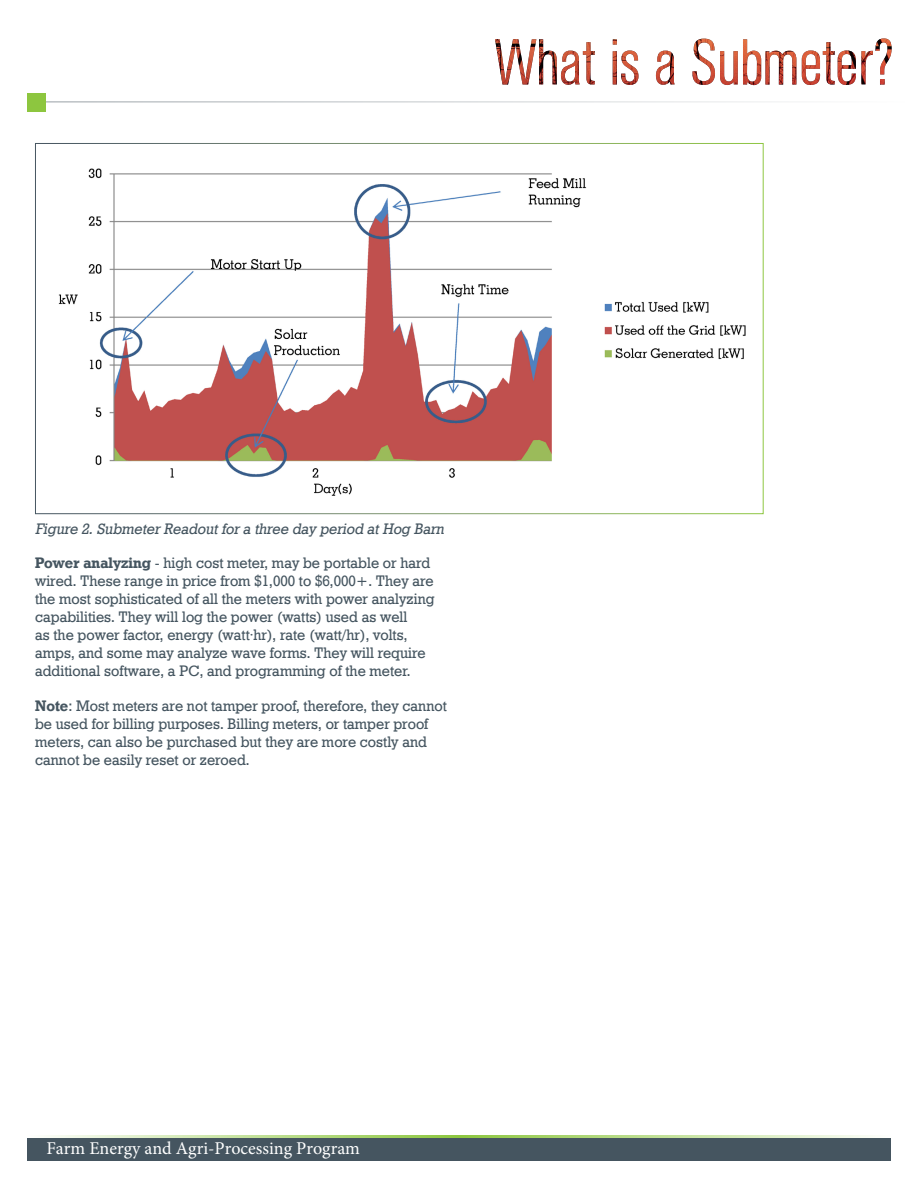
<style>
.page{position:relative;width:918px;height:1188px;background:#fff}
.page>*{position:absolute;margin:0;border:0;box-sizing:border-box;transform-origin:0 0}
.t1{font:18px "Minion Pro";color:#fff}
.body_text{font:15px/18px "Geometric Slab 712 BT Medium A";color:#455560}
.text_under_figure_ta{font:italic 15px "Geometric Slab 712 BT Medium A";color:#455560}
.s1{font-family:"Geometric Slab 712 BT Bold A"}
</style>
<div class="page">
<div style="left:27px;top:93px;width:19px;height:18px;background:#8dc63f"></div>
<svg style="left:48px;top:1135px;width:823px;height:3px;background:#c2e199"></svg>
<div style="left:27px;top:1138px;width:864px;height:23px;background:#455560"></div>
<img style="left:495px;top:38px;width:397px;height:47px">
<img style="left:58px;top:168px;width:688px;height:328px">
<p class="text_under_figure_ta" style="left:35px;top:520px;width:414px">Figure 2.SubmeterReadoutfora three day period atHog Barn</p>
<p class="body_text" style="left:35px;top:554px;width:401px"><span class="s1">Power analyzing</span> - high cost meter, may be portable or hard wired. These range in price from $1,000 to $6,000+. They are the most sophisticated of all the meters with power analyzing capabilities. They will log the power (watts) used as well<br>as the power factor, energy (watt∙hr), rate (watt/hr), volts, amps, and some may analyze wave forms. They will require additional software, a PC, and programming of the meter.</p>
<p class="body_text" style="left:35px;top:696px;width:413px"><span class="s1">Note</span>: Most meters are not tamper proof, therefore, they cannot be used for billing purposes. Billing meters, or tamper proof meters, can also be purchased but they are more costly and cannot be easily reset or zeroed.</p>
<p class="t1" style="left:46px;top:1136px;width:315px">Farm Energy and Agri-Processing Program</p>
</div>
